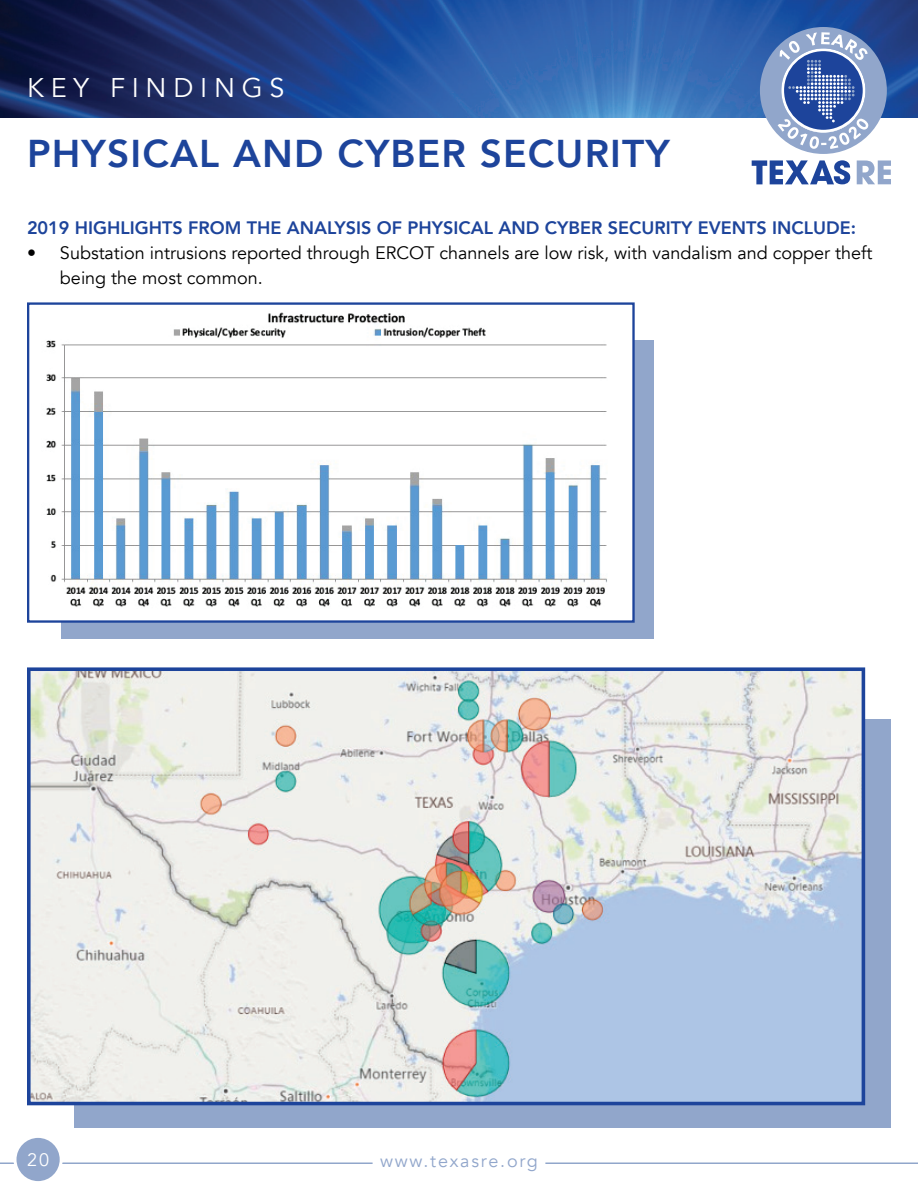
<style>
.page{position:relative;width:918px;height:1188px;background:#fff}
.page>*{position:absolute;margin:0;border:0;box-sizing:border-box;transform-origin:0 0}
.t1{font:800 38.7px "Avenir";letter-spacing:.03em;color:#1d449b}
.t2{font:27px "Avenir";letter-spacing:.25em;color:#fff}
.t3{font:18px/25.2px "Avenir";color:#000001}
.t4{font:800 18px "Avenir";color:#1d449b}
.t5{font:18px "Avenir";letter-spacing:.1em;color:#91a6cb}
.t6{font:18px "Avenir";color:#fff}
</style>
<div class="page">
<img style="left:0;top:0;width:918px;height:118px">
<svg style="left:857px;top:160px;width:34px;height:24px"></svg>
<svg style="left:752px;top:160px;width:98px;height:24px"></svg>
<svg style="left:760px;top:27px;width:127px;height:127px"></svg>
<hr style="left:0;top:1162px;width:373px;height:2px;background:#91a6cb">
<hr style="left:545px;top:1162px;width:373px;height:2px;background:#91a6cb">
<div style="left:15px;top:1136px;width:46px;height:47px;background:#91a6cb;border-radius:50%"></div>
<div style="left:14px;top:1135px;width:49px;height:49px;border:3px solid #fff;border-radius:50%"></div>
<div style="left:61px;top:340px;width:592px;height:299px;background:#91a6cb"></div>
<div style="left:74px;top:719px;width:817px;height:409px;background:#91a6cb"></div>
<img style="left:46px;top:312px;width:586px;height:308px">
<div style="left:27px;top:302px;width:608px;height:321px;border:2px solid #1d449b"></div>
<img style="left:32px;top:672px;width:828px;height:428px">
<div style="left:27px;top:667px;width:838px;height:438px;border:4px solid #1d449b"></div>
<h2 class="t2" style="left:27px;top:72px;width:259px">KEY FINDINGS</h2>
<h1 class="t1" style="left:27px;top:123px;width:644px">PHYSICAL AND CYBER SECURITY</h1>
<p class="t4" style="left:27px;top:214px;width:831px">2019 HIGHLIGHTS FROM THE ANALYSIS OF PHYSICAL AND CYBER SECURITY EVENTS INCLUDE:</p>
<p class="t3" style="left:60px;top:241px;width:814px;text-indent:-33px">• Substation intrusions reported through ERCOT channels are low risk, with vandalism and copper theft being the most common.</p>
<p class="t6" style="left:27px;top:1149px;width:23px">20</p>
<p class="t5" style="left:380px;top:1150px;width:159px">www.texasre.org</p>
</div>
